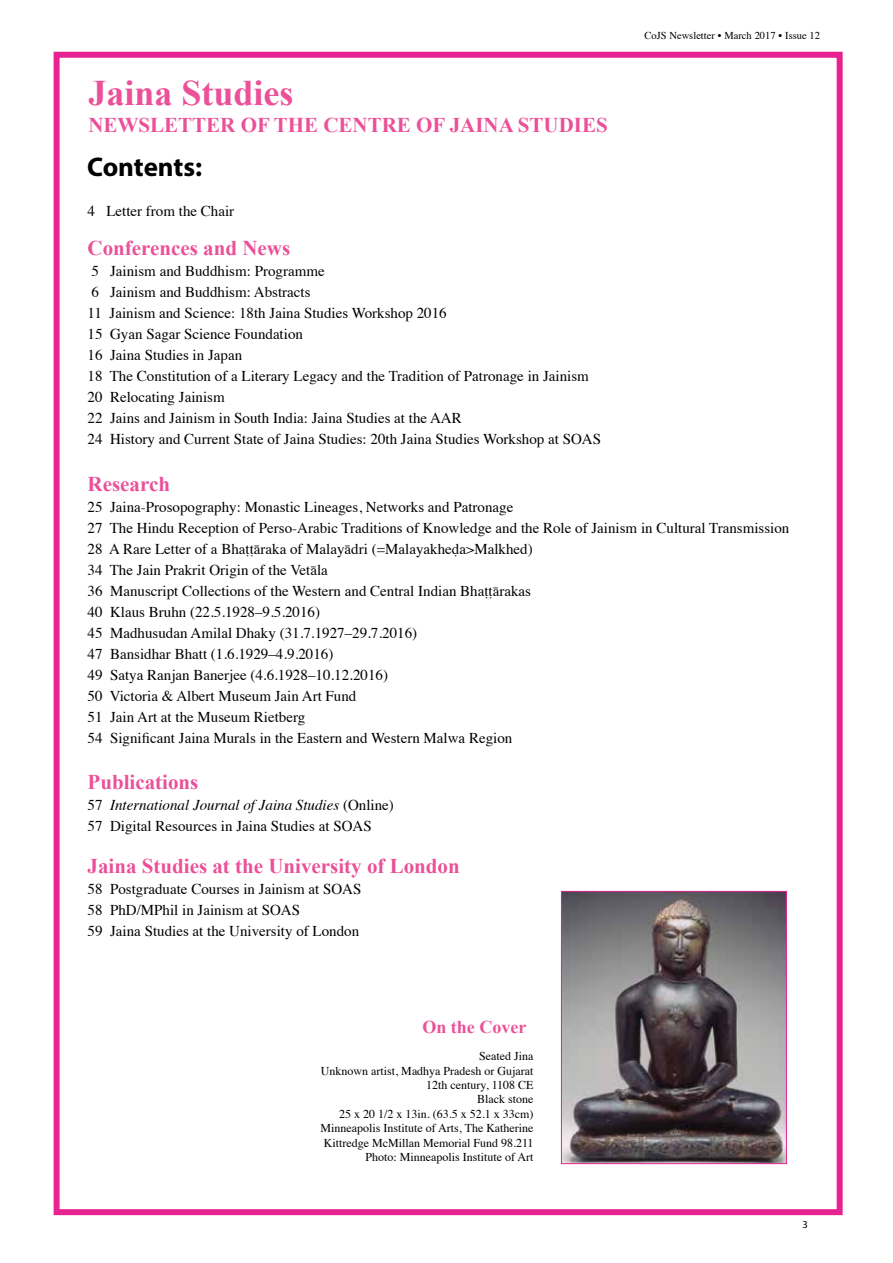
<style>
.page{position:relative;width:893px;height:1263px;background:#fff}
.page>*{position:absolute;margin:0;border:0;box-sizing:border-box;transform-origin:0 0}
.t1{font:700 36px "Times New Roman";color:#eb5098}
.t2{font:700 27px "Myriad Pro";letter-spacing:-.005em;color:#000}
.t3{font:700 21px "Times New Roman";color:#eb5098}
.t4{font:700 18px "Times New Roman";color:#eb5098}
.t5{font:15px/21px "Times";color:#000}
.t6{font:12px/14.4px "Times";color:#000;text-align:right}
.t7{font:10.5px "Times";color:#000}
.t8{font:10.5px "Myriad Pro";color:#000}
.s1{font-style:italic}
</style>
<div class="page">
<div style="left:54px;top:52px;width:789px;height:1163px;border:6px solid #e62390"></div>
<img style="left:563px;top:893px;width:222px;height:269px">
<div style="left:561px;top:891px;width:226px;height:273px;border:1px solid #e62390"></div>
<h1 class="t1" style="left:88px;top:68px;width:207px">Jaina Studies</h1>
<h3 class="t3" style="left:88px;top:111px;width:521px">NEWSLETTER OF THE CENTRE OF JAINA STUDIES</h3>
<h2 class="t2" style="left:87px;top:149px;width:117px">Contents:</h2>
<p class="t7" style="left:644px;top:26px;width:177px">CoJS Newsletter • March 2017 • Issue 12</p>
<p class="t5" style="left:88px;top:200px;width:148px">4 Letter from the Chair</p>
<h3 class="t3" style="left:88px;top:234px;width:204px">Conferences and News</h3>
<p class="t5" style="left:88px;top:260px;width:515px">5 Jainism and Buddhism: Programme<br>6 Jainism and Buddhism: Abstracts<br>11 Jainism and Science: 18th Jaina Studies Workshop 2016<br>15 Gyan Sagar Science Foundation<br>16 Jaina Studies in Japan<br>18 The Constitution of a Literary Legacy and the Tradition of Patronage in Jainism 20 Relocating Jainism<br>22 Jains and Jainism in South India: Jaina Studies at the AAR<br>24 History and Current State of Jaina Studies: 20th Jaina Studies Workshop at SOAS</p>
<h3 class="t3" style="left:88px;top:469px;width:84px">Research</h3>
<p class="t5" style="left:88px;top:495px;width:703px">25 Jaina-Prosopography: Monastic Lineages, Networks and Patronage<br>27 The Hindu Reception of Perso-Arabic Traditions of Knowledge and the Role of Jainism in Cultural Transmission 28 A Rare Letter of a Bhaṭṭāraka of Malayādri (=Malayakheḍa&gt;Malkhed)<br>34 The Jain Prakrit Origin of the Vetāla<br>36 Manuscript Collections of the Western and Central Indian Bhaṭṭārakas<br>40 Klaus Bruhn (22.5.1928–9.5.2016)<br>45 Madhusudan Amilal Dhaky (31.7.1927–29.7.2016)<br>47 Bansidhar Bhatt (1.6.1929–4.9.2016)<br>49 Satya Ranjan Banerjee (4.6.1928–10.12.2016)<br>50 Victoria &amp; Albert Museum Jain Art Fund<br>51 Jain Art at the Museum Rietberg<br>54 Significant Jaina Murals in the Eastern and Western Malwa Region</p>
<h3 class="t3" style="left:88px;top:767px;width:112px">Publications</h3>
<p class="t5" style="left:88px;top:793px;width:308px">57 <span class="s1">International Journal of Jaina Studies</span> (Online)<br>57 Digital Resources in Jaina Studies at SOAS</p>
<h3 class="t3" style="left:88px;top:851px;width:374px">Jaina Studies at the University of London</h3>
<p class="t5" style="left:88px;top:877px;width:275px">58 Postgraduate Courses in Jainism at SOAS<br>58 PhD/MPhil in Jainism at SOAS<br>59 Jaina Studies at the University of London</p>
<p class="t4" style="left:422px;top:1014px;width:105px">On the Cover</p>
<p class="t6" style="left:321px;top:1048px;width:215px">Seated Jina<br>Unknown artist, Madhya Pradesh or Gujarat<br>12th century, 1108 CE<br>Black stone<br>25 x 20 1/2 x 13in. (63.5 x 52.1 x 33cm)<br>Minneapolis Institute of Arts, The Katherine<br>Kittredge McMillan Memorial Fund 98.211<br>Photo: Minneapolis Institute of Art</p>
<p class="t8" style="left:802px;top:1218px;width:7px">3</p>
</div>
